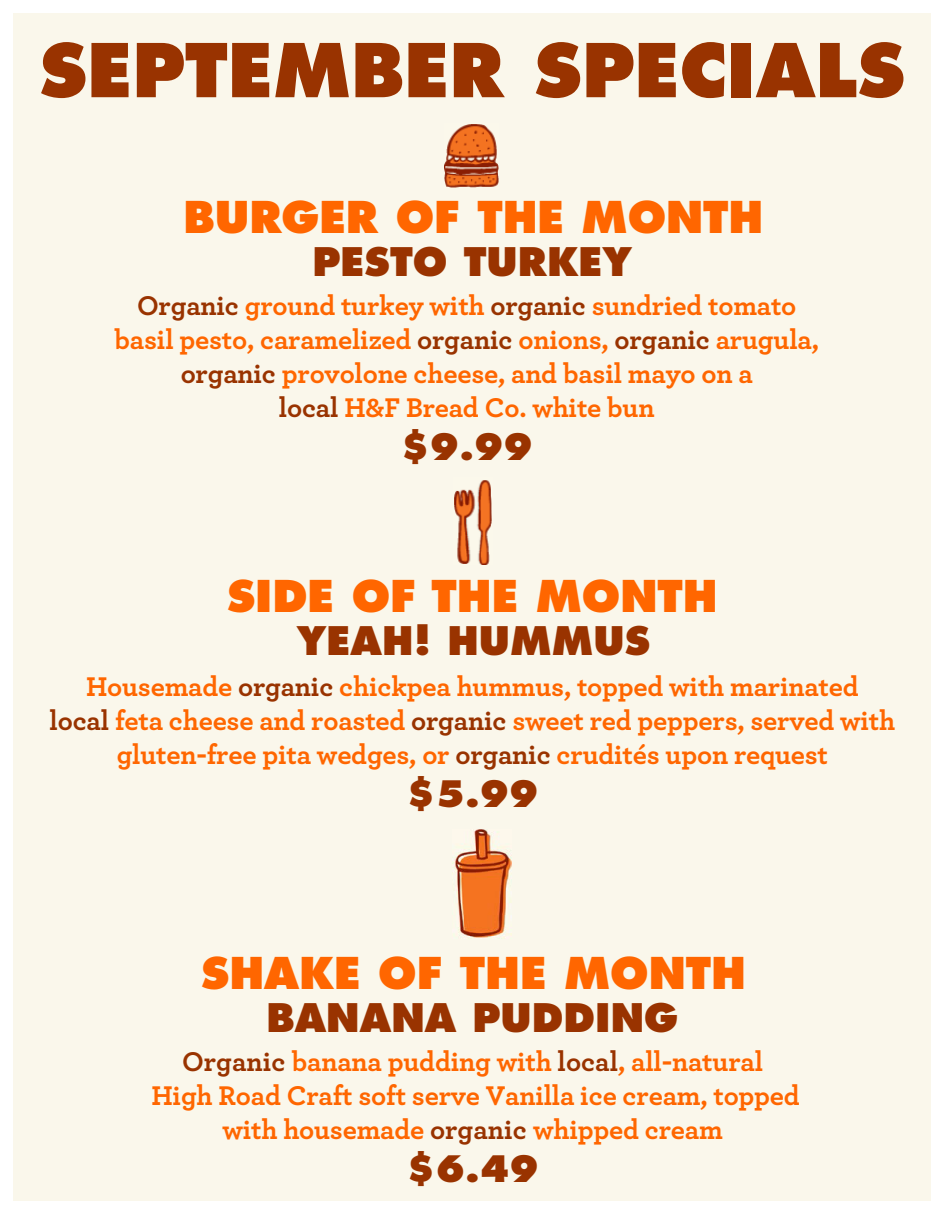
<style>
.page{position:relative;width:945px;height:1215px;background:#fff}
.page>*{position:absolute;margin:0;border:0;box-sizing:border-box;transform-origin:0 0}
.t1{font:800 72px "Futura LT";color:#930}
.t2{font:800 42.6px "Futura LT";color:#f60}
.t3{font:800 38.25px "Futura LT";color:#930}
.t4{font:800 35.4px "Futura LT";color:#930}
.t5{font:700 28.35px/34px "Archer";letter-spacing:-.01em;color:#f60;text-align:center}
.s1{color:#930}
</style>
<div class="page">
<div style="left:14px;top:14px;width:918px;height:1188px;background:#faf7eb"></div>
<img style="left:444px;top:124px;width:55px;height:64px">
<img style="left:454px;top:480px;width:38px;height:85px">
<img style="left:453px;top:830px;width:59px;height:108px">
<h1 class="t1" style="left:39px;top:25px;width:867px">SEPTEMBER SPECIALS</h1>
<h2 class="t2" style="left:183px;top:190px;width:581px">BURGER OF THE MONTH</h2>
<h3 class="t3" style="left:313px;top:238px;width:321px">PESTO TURKEY</h3>
<p class="t5" style="left:115px;top:287px;width:706px"><span class="s1">Organic</span> ground turkey with <span class="s1">organic</span> sundried tomato basil pesto, caramelized <span class="s1">organic</span> onions, <span class="s1">organic</span> arugula, <span class="s1">organic</span> provolone cheese, and basil mayo on a<br><span class="s1">local</span> H&amp;F Bread Co. white bun</p>
<p class="t4" style="left:400px;top:424px;width:134px">$9.99</p>
<h2 class="t2" style="left:227px;top:569px;width:492px">SIDE OF THE MONTH</h2>
<h3 class="t3" style="left:297px;top:617px;width:355px">YEAH! HUMMUS</h3>
<p class="t5" style="left:50px;top:668px;width:847px">Housemade <span class="s1">organic</span> chickpea hummus, topped with marinated<br><span class="s1">local</span> feta cheese and roasted <span class="s1">organic</span> sweet red peppers, served with gluten-free pita wedges, or <span class="s1">organic</span> crudités upon request</p>
<p class="t4" style="left:406px;top:771px;width:134px">$5.99</p>
<h2 class="t2" style="left:201px;top:946px;width:546px">SHAKE OF THE MONTH</h2>
<h3 class="t3" style="left:266px;top:994px;width:413px">BANANA PUDDING</h3>
<p class="t5" style="left:151px;top:1043px;width:650px"><span class="s1">Organic</span> banana pudding with <span class="s1">local</span>, all-natural<br>High Road Craft soft serve Vanilla ice cream, topped with housemade <span class="s1">organic</span> whipped cream</p>
<p class="t4" style="left:406px;top:1146px;width:134px">$6.49</p>
</div>
